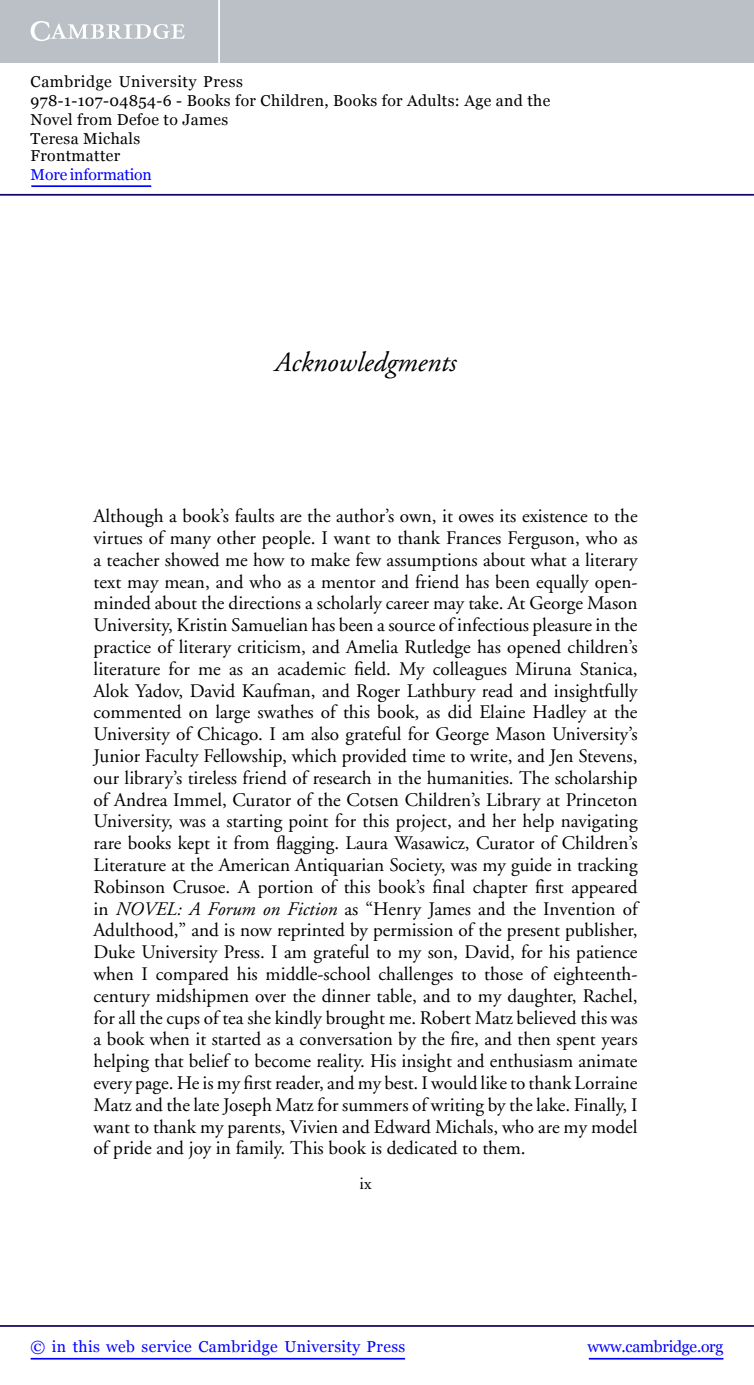
<style>
.page{position:relative;width:754px;height:1385px;background:#fff}
.page>*{position:absolute;margin:0;border:0;box-sizing:border-box;transform-origin:0 0}
.t1{font:27.82px "Adobe Garamond Italic Os F";color:#000}
.t2{font:19.25px/21.9px "Adobe Garamond";color:#000;text-align:justify}
.t3{font:17.5px "Adobe Garamond";color:#000}
.t4{font:15.75px/18.6px "Georgia";letter-spacing:.025em;color:#000}
.t5{font:15.75px "Georgia";letter-spacing:.025em;color:#00f}
.t6{font:15.75px "Georgia";letter-spacing:-.015em;color:#00f}
.t7{font:15.75px "Georgia";letter-spacing:-.01em;color:#00f}
.s1{font-family:"Adobe Garamond Italic Os F"}
</style>
<div class="page">
<hr style="left:589px;top:1358px;width:134px;height:1px;background:#00f">
<hr style="left:0;top:1325px;width:754px;height:1px;background:#150666">
<hr style="left:31px;top:1358px;width:374px;height:1px;background:#00f">
<div style="left:0;top:0;width:754px;height:63px;background:#bac0c6"></div>
<svg style="left:31px;top:21px;width:154px;height:20px"></svg>
<hr style="left:218px;top:0;width:2px;height:63px;background:#fff">
<hr style="left:0;top:194px;width:754px;height:2px;background:#150666">
<hr style="left:31px;top:185px;width:120px;height:2px;background:#00f">
<p class="t4" style="left:31px;top:72px;width:521px">Cambridge University Press<br>978-1-107-04854-6 - Books for Children, Books for Adults: Age and the<br>Novel from Defoe to James<br>Teresa Michals<br>Frontmatter</p>
<p class="t7" style="left:31px;top:166px;width:123px">More information</p>
<h1 class="t1" style="left:275px;top:351px;width:183px">Acknowledgments</h1>
<p class="t2" style="left:94px;top:507px;width:546px">Although a book’s faults are the author’s own, it owes its existence to the virtues of many other people. I want to thank Frances Ferguson, who as a teacher showed me how to make few assumptions about what a literary text may mean, and who as a mentor and friend has been equally open&shy;minded about the directions a scholarly career may take. At George Mason University, Kristin Samuelian has been a source of infectious pleasure in the practice of literary criticism, and Amelia Rutledge has opened children’s literature for me as an academic field. My colleagues Miruna Stanica, Alok Yadov, David Kaufman, and Roger Lathbury read and insightfully commented on large swathes of this book, as did Elaine Hadley at the University of Chicago. I am also grateful for George Mason University’s Junior Faculty Fellowship, which provided time to write, and Jen Stevens, our library’s tireless friend of research in the humanities. The scholarship of Andrea Immel, Curator of the Cotsen Children’s Library at Princeton University, was a starting point for this project, and her help navigating rare books kept it from flagging. Laura Wasawicz, Curator of Children’s Literature at the American Antiquarian Society, was my guide in tracking Robinson Crusoe. A portion of this book’s final chapter first appeared in <span class="s1">NOVEL: A Forum on Fiction</span> as “Henry James and the Invention of Adulthood,” and is now reprinted by permission of the present publisher, Duke University Press. I am grateful to my son, David, for his patience when I compared his middle-school challenges to those of eighteenth&shy;century midshipmen over the dinner table, and to my daughter, Rachel, for all the cups of tea she kindly brought me. Robert Matz believed this was a book when it started as a conversation by the fire, and then spent years helping that belief to become reality. His insight and enthusiasm animate every page. He is my first reader, and my best. I would like to thank Lorraine Matz and the late Joseph Matz for summers of writing by the lake. Finally, I want to thank my parents, Vivien and Edward Michals, who are my model of pride and joy in family. This book is dedicated to them.</p>
<p class="t3" style="left:360px;top:1176px;width:14px">ix</p>
<p class="t5" style="left:31px;top:1337px;width:376px">© in this web service Cambridge University Press</p>
<p class="t6" style="left:588px;top:1337px;width:137px">www.cambridge.org</p>
</div>
